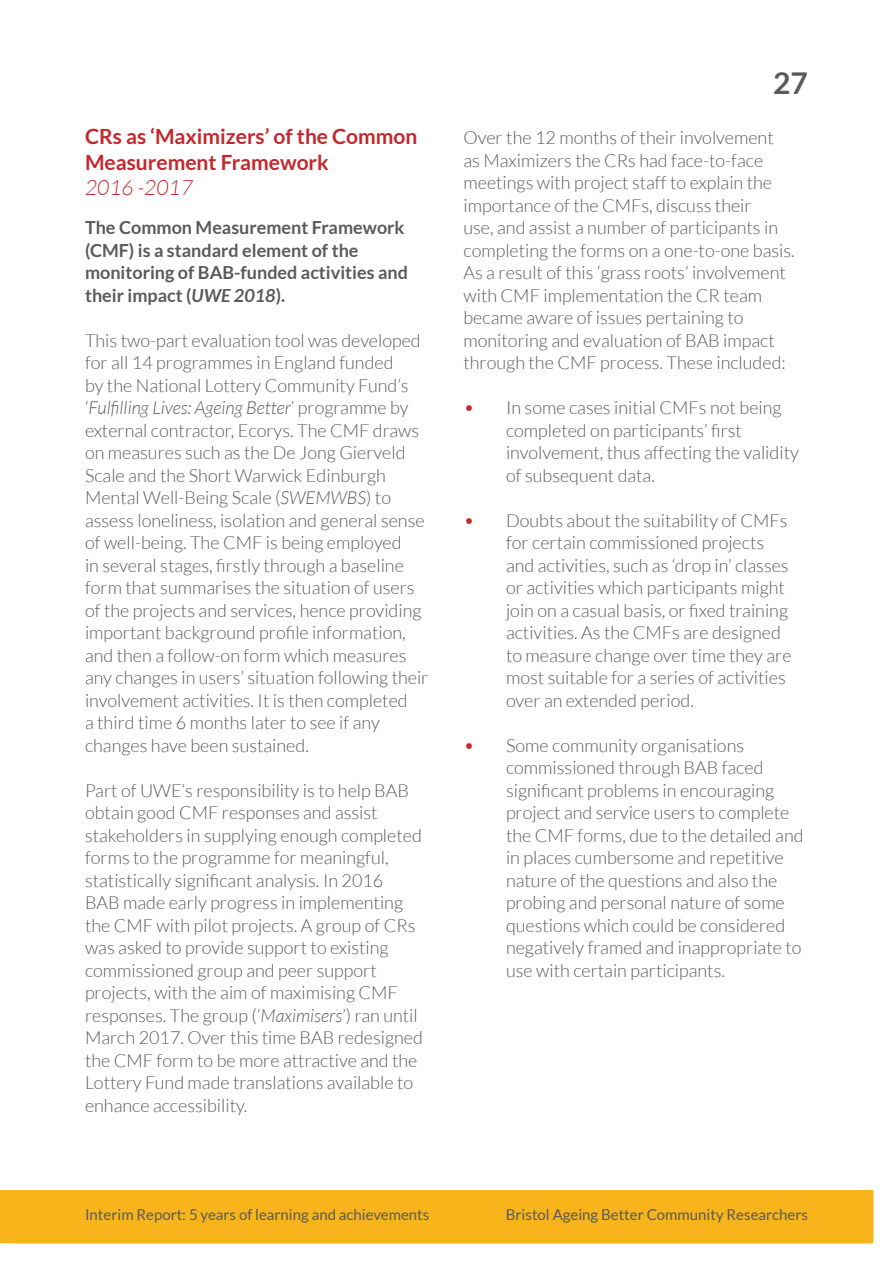
<style>
.page{position:relative;width:893px;height:1263px;background:#fff}
.page>*{position:absolute;margin:0;border:0;box-sizing:border-box;transform-origin:0 0}
.t1{font:700 30px "Lato";color:#595a5c}
.t2{font:700 21px/25.5px "Lato";color:#c3282d}
.t3{font:italic 300 21px "Lato";color:#c3282d}
.t4{font:300 18px/22.5px "Lato";color:#595a5c}
.t5{font:700 18px/22.5px "Lato";color:#595a5c}
.t6{font:15px "Lato";color:#595a5c}
.s1{font-style:italic}
.s2{font-size:19.5px;color:#c3282d}
</style>
<div class="page">
<div style="left:23px;top:1190px;width:851px;height:54px;background:#fab41b"></div>
<svg style="left:0;top:1190px;width:23px;height:54px"></svg>
<p class="t2" style="left:85px;top:124px;width:334px">CRs as ‘Maximizers’ of the Common<br>Measurement Framework</p>
<p class="t3" style="left:85px;top:177px;width:109px">2016 -2017</p>
<p class="t5" style="left:85px;top:216px;width:324px">The Common Measurement Framework (CMF) is a standard element of the monitoring of BAB-funded activities and their impact (<span class="s1">UWE 2018</span>).</p>
<p class="t4" style="left:85px;top:329px;width:345px">This two-part evaluation tool was developed for all 14 programmes in England funded<br>by the National Lottery Community Fund’s ‘<span class="s1">Fulfilling Lives: Ageing Better</span>’ programme by external contractor, Ecorys. The CMF draws on measures such as the De Jong Gierveld Scale and the Short Warwick Edinburgh Mental Well-Being Scale (<span class="s1">SWEMWBS</span>) to assess loneliness, isolation and general sense of well-being. The CMF is being employed<br>in several stages, firstly through a baseline form that summarises the situation of users of the projects and services, hence providing important background profile information, and then a follow-on form which measures any changes in users’ situation following their involvement activities. It is then completed<br>a third time 6 months later to see if any changes have been sustained.</p>
<p class="t4" style="left:85px;top:779px;width:339px">Part of UWE’s responsibility is to help BAB obtain good CMF responses and assist stakeholders in supplying enough completed forms to the programme for meaningful, statistically significant analysis. In 2016<br>BAB made early progress in implementing the CMF with pilot projects. A group of CRs was asked to provide support to existing commissioned group and peer support projects, with the aim of maximising CMF responses. The group (‘<span class="s1">Maximisers</span>’) ran until March 2017. Over this time BAB redesigned the CMF form to be more attractive and the Lottery Fund made translations available to enhance accessibility.</p>
<h1 class="t1" style="left:773px;top:65px;width:36px">27</h1>
<p class="t4" style="left:463px;top:126px;width:333px">Over the 12 months of their involvement<br>as Maximizers the CRs had face-to-face meetings with project staff to explain the importance of the CMFs, discuss their<br>use, and assist a number of participants in completing the forms on a one-to-one basis.<br>As a result of this ‘grass roots’ involvement with CMF implementation the CR team became aware of issues pertaining to monitoring and evaluation of BAB impact through the CMF process. These included:</p>
<p class="t4" style="left:506px;top:396px;width:294px;text-indent:-43px"><span class="s2">•</span> In some cases initial CMFs not being completed on participants’ first involvement, thus affecting the validity of subsequent data.</p>
<p class="t4" style="left:506px;top:509px;width:287px;text-indent:-43px"><span class="s2">•</span> Doubts about the suitability of CMFs for certain commissioned projects and activities, such as ‘drop in’ classes or activities which participants might join on a casual basis, or fixed training activities. As the CMFs are designed to measure change over time they are most suitable for a series of activities over an extended period.</p>
<p class="t4" style="left:506px;top:734px;width:299px;text-indent:-43px"><span class="s2">•</span> Some community organisations commissioned through BAB faced significant problems in encouraging project and service users to complete the CMF forms, due to the detailed and in places cumbersome and repetitive nature of the questions and also the probing and personal nature of some questions which could be considered negatively framed and inappropriate to use with certain participants.</p>
<p class="t6" style="left:85px;top:1206px;width:346px">Interim Report: 5 years of learning and achievements</p>
<p class="t6" style="left:506px;top:1206px;width:304px">Bristol Ageing Better Community Researchers</p>
</div>
